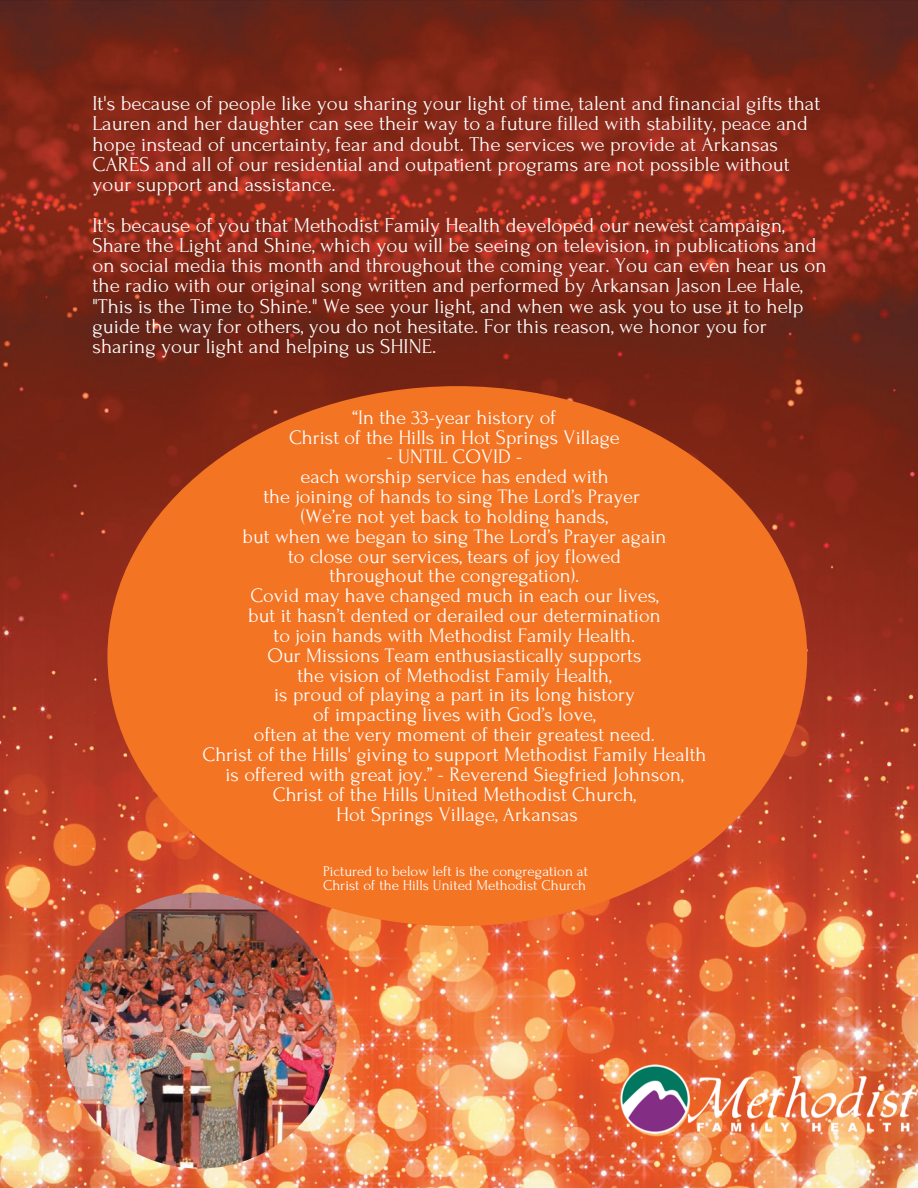
<style>
.page{position:relative;width:918px;height:1188px;background:#fff}
.page>*{position:absolute;margin:0;border:0;box-sizing:border-box;transform-origin:0 0}
.t1{font:21px/20.2px "Forum";color:#fff}
.t2{font:20.55px/19.8px "Forum";color:#fff;text-align:center}
.t3{font:15px/14.5px "Forum";color:#fff}
</style>
<div class="page">
<img style="left:0;top:0;width:918px;height:1188px">
<img style="left:612px;top:1056px;width:306px;height:96px">
<div style="left:107px;top:386px;width:700px;height:540px;background:#f37423;border-radius:50%"></div>
<img style="left:61px;top:892px;width:277px;height:277px;border-radius:138px">
<p class="t1" style="left:93px;top:94px;width:729px">It's because of people like you sharing your light of time, talent and financial gifts that Lauren and her daughter can see their way to a future filled with stability, peace and hope instead of uncertainty, fear and doubt. The services we provide at Arkansas CARES and all of our residential and outpatient programs are not possible without your support and assistance.</p>
<p class="t1" style="left:93px;top:215px;width:736px">It's because of you that Methodist Family Health developed our newest campaign, Share the Light and Shine, which you will be seeing on television, in publications and on social media this month and throughout the coming year. You can even hear us on the radio with our original song written and performed by Arkansan Jason Lee Hale, "This is the Time to Shine." We see your light, and when we ask you to use it to help guide the way for others, you do not hesitate. For this reason, we honor you for sharing your light and helping us SHINE.</p>
<p class="t2" style="left:289px;top:408px;width:332px">“In the 33-year history of<br>Christ of the Hills in Hot Springs Village</p>
<p class="t2" style="left:203px;top:447px;width:505px">- UNTIL COVID -<br>each worship service has ended with<br>the joining of hands to sing The Lord’s Prayer<br>(We’re not yet back to holding hands,<br>but when we began to sing The Lord’s Prayer again<br>to close our services, tears of joy flowed<br>throughout the congregation).<br>Covid may have changed much in each our lives,<br>but it hasn’t dented or derailed our determination<br>to join hands with Methodist Family Health.<br>Our Missions Team enthusiastically supports<br>the vision of Methodist Family Health,<br>is proud of playing a part in its long history<br>of impacting lives with God’s love,<br>often at the very moment of their greatest need.<br>Christ of the Hills' giving to support Methodist Family Health is offered with great joy.” - Reverend Siegfried Johnson, Christ of the Hills United Methodist Church,<br>Hot Springs Village, Arkansas</p>
<p class="t3" style="left:323px;top:864px;width:267px">Pictured to below left is the congregation at<br>Christ of the Hills United Methodist Church</p>
</div>
